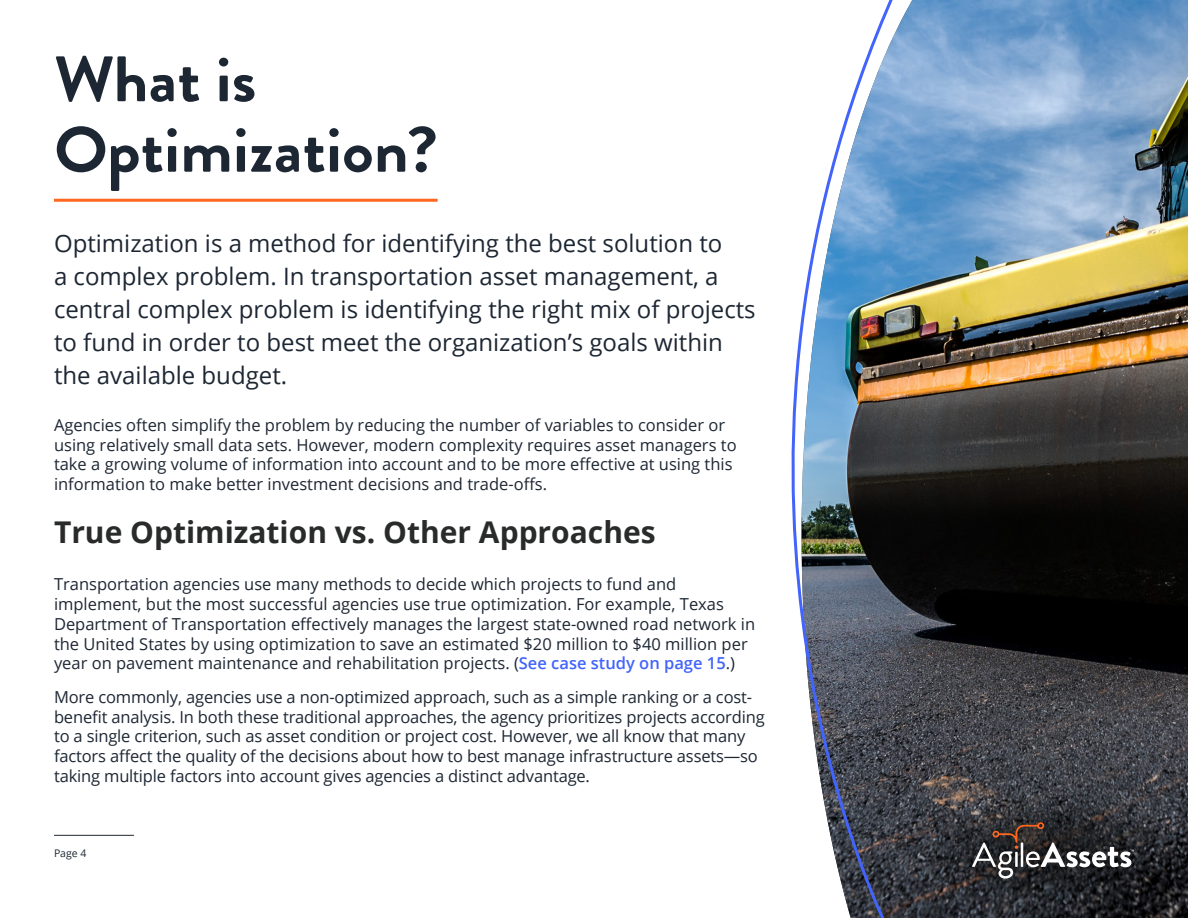
<style>
.page{position:relative;width:1188px;height:918px;background:#fff}
.page>*{position:absolute;margin:0;border:0;box-sizing:border-box;transform-origin:0 0}
.t1{font:700 64.2px/70.5px "Brandon Grotesque";color:#1d2733;scale:1.05 1}
.t2{font:700 30px "Open Sans";color:#292b2b}
.t3{font:24px/33px "Open Sans";color:#1d2733}
.t4{font:16.5px/19.8px "Open Sans";color:#1d2733}
.t5{font:10.5px "Open Sans";color:#1d2733}
.s1{font-weight:600;color:#4264fb}
</style>
<div class="page">
<hr style="left:54px;top:199px;width:384px;height:3px;background:#ff671f">
<img style="left:901px;top:0;width:287px;height:918px">
<svg style="left:927px;top:799px;width:252px;height:108px"></svg>
<hr style="left:54px;top:835px;width:80px;height:1px;background:#1d2733">
<img style="left:791px;top:0;width:110px;height:918px">
<svg style="left:972px;top:822px;width:162px;height:57px"></svg>
<h1 class="t1" style="left:54px;top:45px;width:367px">What is<br>Optimization?</h1>
<p class="t3" style="left:54px;top:226px;width:703px">Optimization is a method for identifying the best solution to<br>a complex problem. In transportation asset management, a central complex problem is identifying the right mix of projects to fund in order to best meet the organization’s goals within the available budget.</p>
<p class="t4" style="left:54px;top:414px;width:684px">Agencies often simplify the problem by reducing the number of variables to consider or using relatively small data sets. However, modern complexity requires asset managers to take a growing volume of information into account and to be more effective at using this information to make better investment decisions and trade-offs.</p>
<h2 class="t2" style="left:54px;top:511px;width:603px">True Optimization vs. Other Approaches</h2>
<p class="t4" style="left:54px;top:574px;width:703px">Transportation agencies use many methods to decide which projects to fund and implement, but the most successful agencies use true optimization. For example, Texas Department of Transportation effectively manages the largest state-owned road network in the United States by using optimization to save an estimated $20 million to $40 million per year on pavement maintenance and rehabilitation projects. (<span class="s1">See case study on page 15</span>.)</p>
<p class="t4" style="left:54px;top:686px;width:712px">More commonly, agencies use a non-optimized approach, such as a simple ranking or a cost&shy;benefit analysis. In both these traditional approaches, the agency prioritizes projects according to a single criterion, such as asset condition or project cost. However, we all know that many factors affect the quality of the decisions about how to best manage infrastructure assets—so taking multiple factors into account gives agencies a distinct advantage.</p>
<p class="t5" style="left:54px;top:846px;width:34px">Page 4</p>
</div>
